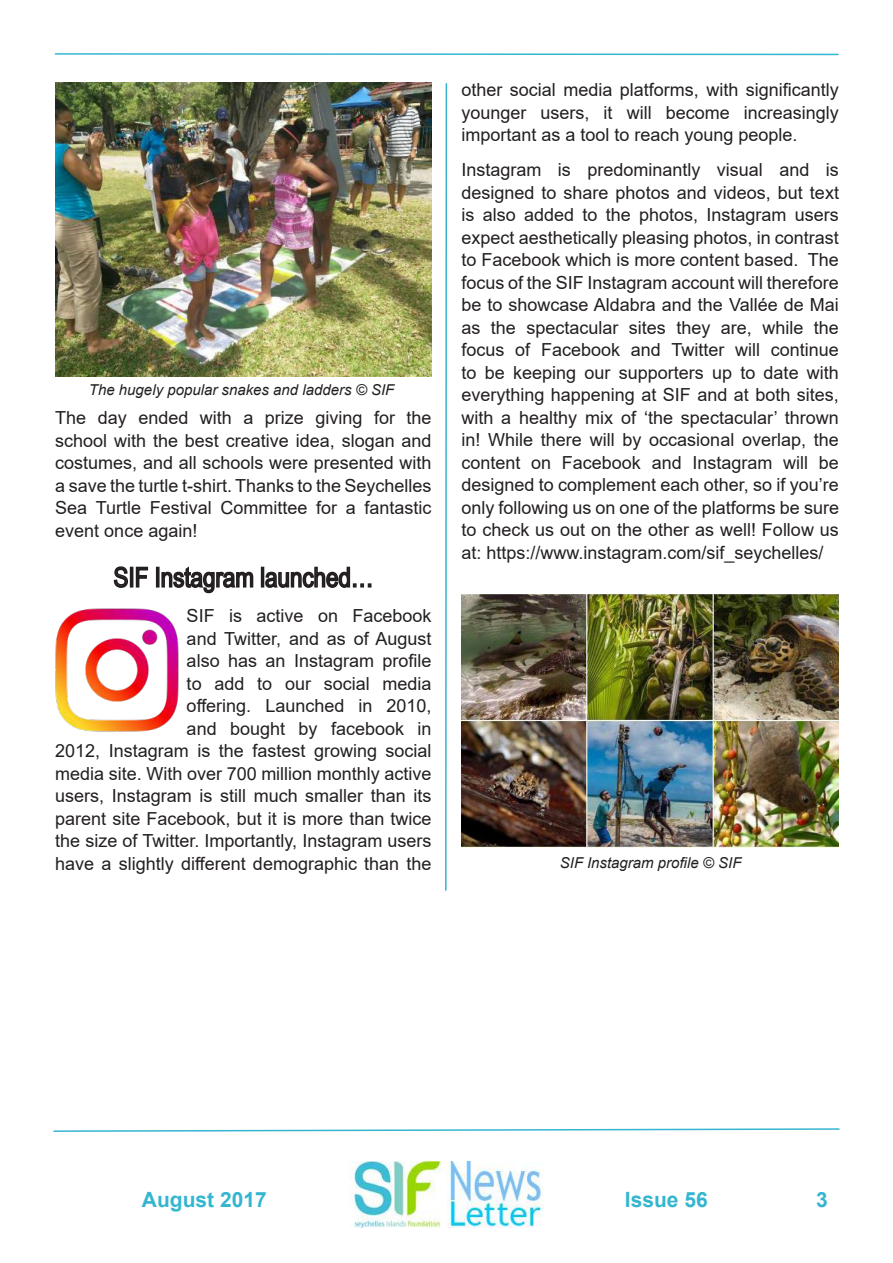
<style>
.page{position:relative;width:893px;height:1263px;background:#fff}
.page>*{position:absolute;margin:0;border:0;box-sizing:border-box;transform-origin:0 0}
.t1{font:27px "Arial Narrow";color:#231f20}
.t2{font:700 21px "Arial";color:#34b6d0}
.t3{font:18px/22.5px "Arial";color:#231f20;text-align:justify}
.t4{font:italic 15px "Arial";color:#231f20}
</style>
<div class="page">
<svg style="left:53px;top:1128px;width:787px;height:4px"></svg>
<img style="left:349px;top:1162px;width:194px;height:65px">
<svg style="left:113px;top:566px;width:15px;height:22px"></svg>
<div style="left:130px;top:567px;width:3px;height:20px;border:2px solid #231f20"></div>
<svg style="left:135px;top:566px;width:14px;height:22px"></svg>
<div style="left:156px;top:567px;width:4px;height:20px;border:2px solid #231f20"></div>
<svg style="left:161px;top:566px;width:93px;height:28px"></svg>
<div style="left:261px;top:567px;width:3px;height:20px;border:2px solid #231f20"></div>
<svg style="left:264px;top:566px;width:107px;height:22px"></svg>
<svg style="left:445px;top:83px;width:3px;height:808px"></svg>
<svg style="left:54px;top:53px;width:785px;height:3px"></svg>
<img style="left:55px;top:83px;width:377px;height:293px">
<img style="left:461px;top:594px;width:378px;height:253px">
<img style="left:55px;top:609px;width:123px;height:123px">
<p class="t4" style="left:89px;top:380px;width:307px">The hugely popular snakes and ladders © SIF</p>
<p class="t3" style="left:55px;top:406px;width:378px">The day ended with a prize giving for the school with the best creative idea, slogan and costumes, and all schools were presented with a save the turtle t-shirt. Thanks to the Seychelles Sea Turtle Festival Committee for a fantastic event once again!</p>
<h1 class="t1" style="left:114px;top:557px;width:261px">SIF Instagram launched…</h1>
<p class="t3" style="left:55px;top:604px;width:378px;text-align:right">SIF is active on Facebook<br>and Twitter, and as of August<br>also has an Instagram profile<br>to add to our social media<br>offering. Launched in 2010,<br>and bought by facebook in<br>2012, Instagram is the fastest growing social media site. With over 700 million monthly active users, Instagram is still much smaller than its parent site Facebook, but it is more than twice the size of Twitter. Importantly, Instagram users have a slightly different demographic than the</p>
<p class="t3" style="left:461px;top:78px;width:379px">other social media platforms, with significantly younger users, it will become increasingly important as a tool to reach young people.</p>
<p class="t3" style="left:461px;top:159px;width:379px">Instagram is predominantly visual and is designed to share photos and videos, but text is also added to the photos, Instagram users expect aesthetically pleasing photos, in contrast to Facebook which is more content based. The focus of the SIF Instagram account will therefore be to showcase Aldabra and the Vallée de Mai as the spectacular sites they are, while the focus of Facebook and Twitter will continue to be keeping our supporters up to date with everything happening at SIF and at both sites, with a healthy mix of ‘the spectacular’ thrown in! While there will by occasional overlap, the content on Facebook and Instagram will be designed to complement each other, so if you’re only following us on one of the platforms be sure to check us out on the other as well! Follow us at: https://www.instagram.com/sif_seychelles/</p>
<p class="t4" style="left:560px;top:853px;width:183px">SIF Instagram profile © SIF</p>
<p class="t2" style="left:142px;top:1185px;width:126px">August 2017</p>
<p class="t2" style="left:625px;top:1185px;width:84px">Issue 56</p>
<p class="t2" style="left:816px;top:1184px;width:13px">3</p>
</div>
